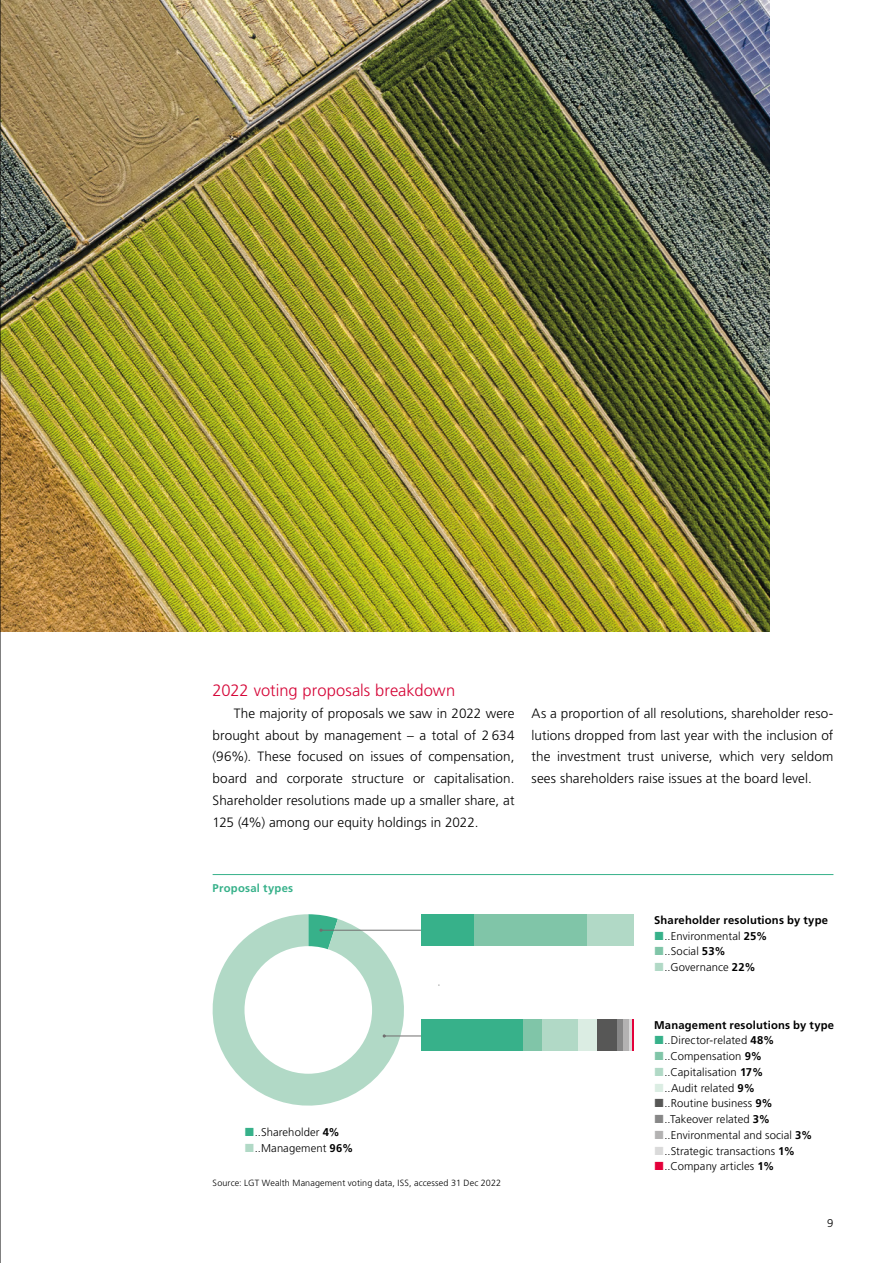
<style>
.page{position:relative;width:893px;height:1263px;background:#fff}
.page>*{position:absolute;margin:0;border:0;box-sizing:border-box;transform-origin:0 0}
.t1{font:300 16.5px "Frutiger LT Std";color:#d50436}
.t2{font:300 13.5px/21.8px "Frutiger LT Std";letter-spacing:.005em;color:#000;text-align:justify}
.t3{font:300 11.25px/15.8px "Frutiger LT Pro";letter-spacing:.01em;color:#000}
.t4{font:700 11.25px/15.8px "Frutiger LT Pro";letter-spacing:.015em;color:#000}
.t5{font:700 11.25px "Frutiger LT Std";letter-spacing:.025em;color:#37b18a}
.t6{font:300 11.25px "Frutiger LT Std";color:#000}
.t7{font:300 9px "Frutiger LT Pro";letter-spacing:.015em;color:#000}
.s1{font-weight:700}
.s2{font-weight:300}
</style>
<div class="page">
<img style="left:1px;top:0;width:769px;height:631px">
<hr style="left:213px;top:874px;width:620px;height:1px;background:#37b18a">
<div style="left:421px;top:914px;width:53px;height:32px;background:#37b18a"></div>
<div style="left:474px;top:914px;width:113px;height:32px;background:#80c5a8"></div>
<div style="left:587px;top:914px;width:47px;height:32px;background:#b1d9c6"></div>
<div style="left:421px;top:1019px;width:102px;height:32px;background:#37b18a"></div>
<div style="left:523px;top:1019px;width:19px;height:32px;background:#80c5a8"></div>
<div style="left:542px;top:1019px;width:36px;height:32px;background:#b1d9c6"></div>
<div style="left:578px;top:1019px;width:19px;height:32px;background:#dbede3"></div>
<div style="left:617px;top:1019px;width:6px;height:32px;background:#878787"></div>
<div style="left:623px;top:1019px;width:6px;height:32px;background:#b3b2b2"></div>
<hr style="left:631px;top:1019px;width:3px;height:32px;background:#e4003a">
<hr style="left:629px;top:1019px;width:2px;height:32px;background:#dadada">
<div style="left:597px;top:1019px;width:20px;height:32px;background:#575756"></div>
<hr style="left:321px;top:930px;width:100px;height:1px;background:#706f6f">
<hr style="left:384px;top:1036px;width:37px;height:1px;background:#706f6f">
<svg style="left:213px;top:914px;width:203px;height:192px"></svg>
<hr style="left:0;top:0;width:1px;height:1263px;background:#000">
<p class="t1" style="left:213px;top:681px;width:244px">2022 voting proposals breakdown</p>
<p class="t2" style="left:213px;top:702px;width:303px;text-indent:21px">The majority of proposals we saw in 2022 were brought about by management – a total of 2 634 (96%). These focused on issues of compensation, board and corporate structure or capitalisation.<br>Shareholder resolutions made up a smaller share, at 125 (4%) among our equity holdings in 2022.</p>
<p class="t2" style="left:531px;top:702px;width:303px">As a proportion of all resolutions, shareholder reso&shy;lutions dropped from last year with the inclusion of the investment trust universe, which very seldom sees shareholders raise issues at the board level.</p>
<p class="t5" style="left:213px;top:881px;width:82px">Proposal types</p>
<p class="t3" style="left:255px;top:1125px;width:100px">..Shareholder <span class="s1">4% </span>..Management <span class="s1">96%</span></p>
<p class="t7" style="left:213px;top:1177px;width:290px">Source: LGT Wealth Management voting data, ISS, accessed 31 Dec 2022</p>
<p class="t4" style="left:665px;top:912px;width:165px;text-indent:-10px">Shareholder resolutions by type <span class="s2">..Environmental</span> 25%<br><span class="s2">..Social</span> 53%<br><span class="s2">..Governance</span> 22%</p>
<p class="t3" style="left:665px;top:1017px;width:171px;text-indent:-10px"><span class="s1">Management resolutions by type </span>..Director-related <span class="s1">48% </span>..Compensation <span class="s1">9% </span>..Capitalisation <span class="s1">17%<br></span>..Audit related <span class="s1">9%<br></span>..Routine business <span class="s1">9%<br></span>..Takeover related <span class="s1">3% </span>..Environmental and social <span class="s1">3% </span>..Strategic transactions <span class="s1">1% </span>..Company articles <span class="s1">1%</span></p>
<p class="t6" style="left:827px;top:1216px;width:8px">9</p>
</div>
